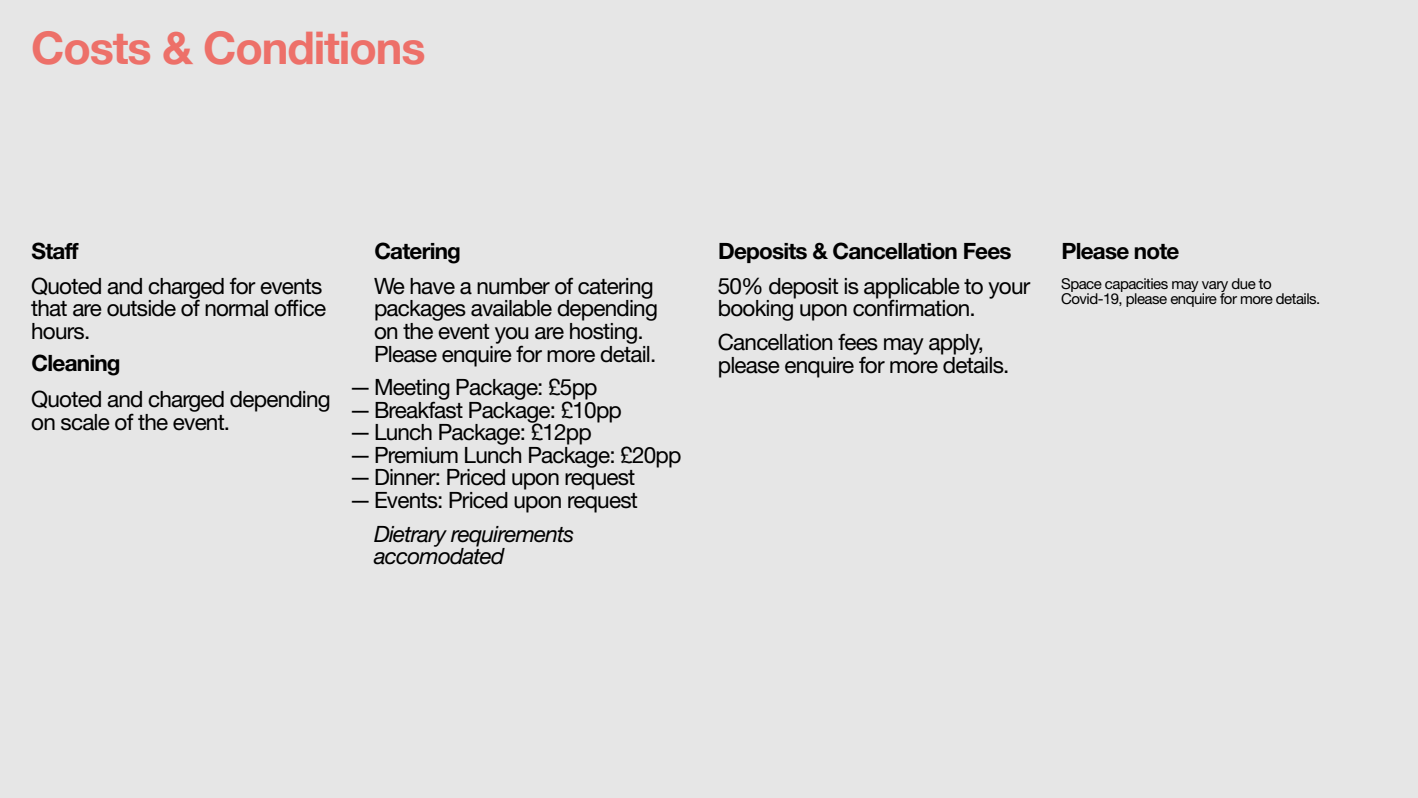
<style>
.page{position:relative;width:1418px;height:798px;background:#e6e6e6}
.page>*{position:absolute;margin:0;border:0;box-sizing:border-box;transform-origin:0 0}
.t1{font:700 45px "Helvetica Neue";letter-spacing:-.025em;color:#ed7069}
.t2{font:22.5px/22.5px "Helvetica Neue LT Std";letter-spacing:-.035em;color:#000}
.t3{font:700 22.5px "Helvetica Neue LT Std";letter-spacing:-.035em;color:#000}
.t4{font:italic 22.5px/22.5px "Helvetica Neue LT Std";letter-spacing:-.035em;color:#000}
.t5{font:15px/15px "Helvetica Neue LT Std";letter-spacing:-.035em;color:#000}
</style>
<div class="page">
<h1 class="t1" style="left:31px;top:13px;width:396px">Costs &amp; Conditions</h1>
<p class="t3" style="left:32px;top:237px;width:48px">Staff</p>
<p class="t3" style="left:374px;top:237px;width:88px">Catering</p>
<p class="t2" style="left:31px;top:274px;width:296px">Quoted and charged for events that are outside of normal office hours.</p>
<p class="t2" style="left:374px;top:274px;width:285px">We have a number of catering packages available depending on the event you are hosting.<br>Please enquire for more detail.</p>
<p class="t2" style="left:349px;top:375px;width:334px">—Meeting Package: £5pp —Breakfast Package: £10pp —Lunch Package: £12pp —Premium Lunch Package: £20pp —Dinner: Priced upon request —Events: Priced upon request</p>
<p class="t4" style="left:374px;top:522px;width:202px">Dietrary requirements accomodated</p>
<p class="t3" style="left:32px;top:349px;width:91px">Cleaning</p>
<p class="t2" style="left:31px;top:387px;width:301px">Quoted and charged depending on scale of the event.</p>
<p class="t3" style="left:718px;top:237px;width:295px">Deposits &amp; Cancellation Fees</p>
<p class="t3" style="left:1061px;top:237px;width:119px">Please note</p>
<p class="t2" style="left:718px;top:274px;width:314px">50% deposit is applicable to your booking upon confirmation.</p>
<p class="t2" style="left:718px;top:330px;width:293px">Cancellation fees may apply, please enquire for more details.</p>
<p class="t5" style="left:1061px;top:275px;width:261px">Space capacities may vary due to<br>Covid-19, please enquire for more details.</p>
</div>
